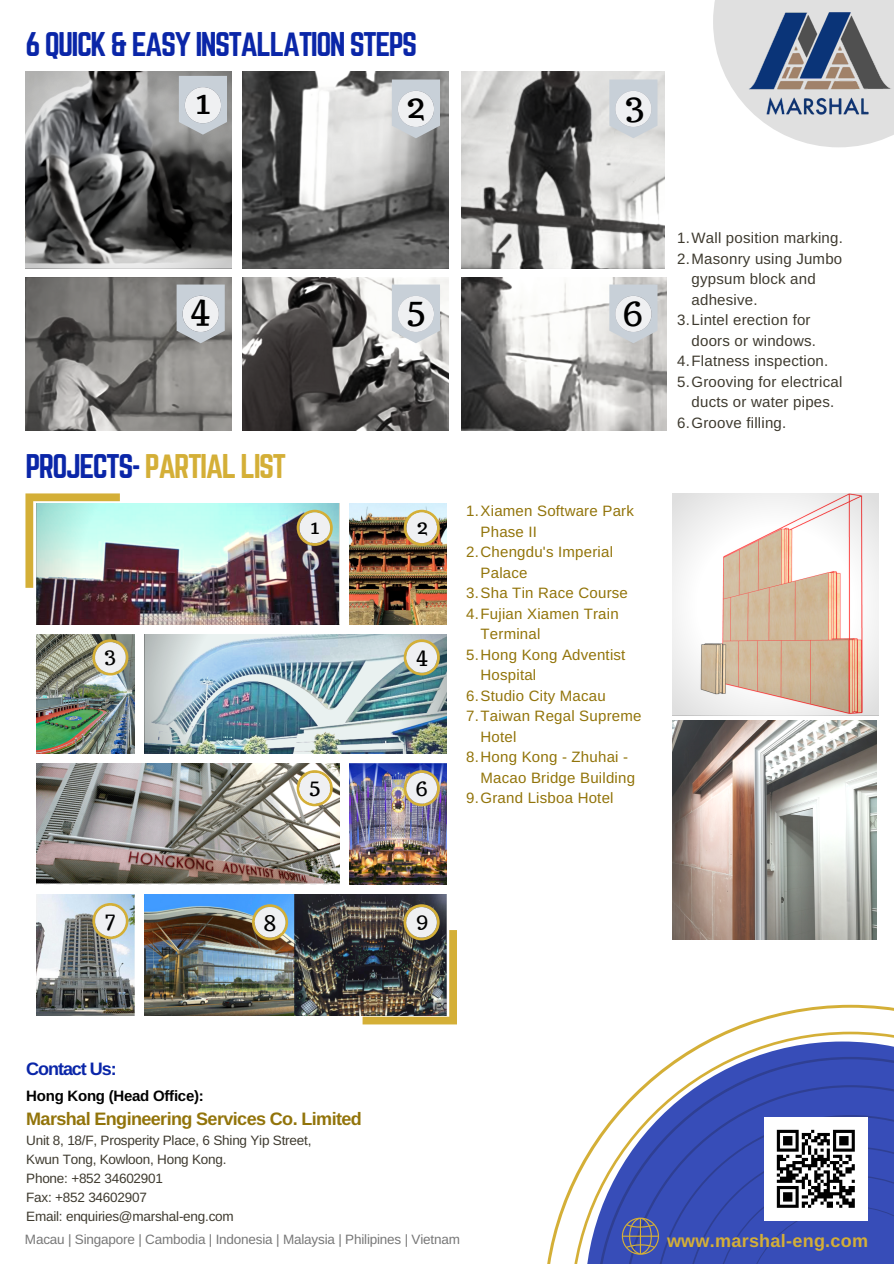
<style>
.page{position:relative;width:894px;height:1264px;background:#fff}
.page>*{position:absolute;margin:0;border:0;box-sizing:border-box;transform-origin:0 0}
.t1{font:36px "Trocchi";color:#000}
.t2{font:30px "Norwester";letter-spacing:-.055em;color:#0a26a8}
.t3{font:30px "Norwester";letter-spacing:-.055em;color:#d4af37}
.t4{font:21.45px "Trocchi";color:#000}
.t5{font:700 18px "Arimo";letter-spacing:-.035em;color:#92740a}
.t6{font:700 18px "Arimo";letter-spacing:.015em;color:#d4af37}
.t7{font:700 18px "Arimo";letter-spacing:-.06em;color:#0a26a8}
.t8{font:15px "Arimo";letter-spacing:.015em;color:#92740a}
.t9{font:15px "Arimo";letter-spacing:.015em;color:#3e3a2f}
.t10{font:700 15px "Arimo";letter-spacing:-.015em;color:#000}
.t11{font:13.5px/18.9px "Arimo";letter-spacing:-.015em;color:#3e3a2f}
.t12{font:13.5px "Arimo";letter-spacing:-.015em;color:#777}
.s1{color:#0a26a8}
</style>
<div class="page">
<svg style="left:547px;top:1004px;width:346px;height:259px"></svg>
<svg style="left:570px;top:1031px;width:323px;height:232px"></svg>
<svg style="left:713px;top:0;width:180px;height:147px"></svg>
<img style="left:745px;top:11px;width:148px;height:105px">
<svg style="left:584px;top:1041px;width:309px;height:222px;fill:#374db8"></svg>
<svg style="left:25px;top:71px;width:206px;height:197px;background:#646464"></svg>
<img style="left:242px;top:71px;width:206px;height:197px">
<img style="left:461px;top:71px;width:203px;height:197px">
<img style="left:25px;top:277px;width:206px;height:154px">
<img style="left:242px;top:277px;width:206px;height:154px">
<img style="left:461px;top:277px;width:205px;height:154px">
<svg style="left:179px;top:76px;width:48px;height:59px;background:#bfc6cc"></svg>
<div style="left:185px;top:87px;width:36px;height:36px;background:#eff0f2;border-radius:50%"></div>
<svg style="left:392px;top:79px;width:48px;height:59px;background:#c0c7cd"></svg>
<div style="left:398px;top:91px;width:36px;height:36px;background:#eff0f2;border-radius:50%"></div>
<svg style="left:609px;top:79px;width:48px;height:59px;background:#cbd1d8"></svg>
<div style="left:615px;top:91px;width:36px;height:36px;background:#eff0f2;border-radius:50%"></div>
<svg style="left:176px;top:284px;width:49px;height:59px;background:#b6bcc2"></svg>
<div style="left:182px;top:296px;width:37px;height:36px;background:#eff0f2;border-radius:50%"></div>
<svg style="left:392px;top:284px;width:48px;height:59px;background:#cdd4da"></svg>
<div style="left:398px;top:296px;width:36px;height:36px;background:#eff0f2;border-radius:50%"></div>
<svg style="left:609px;top:284px;width:48px;height:59px;background:#c8ced4"></svg>
<div style="left:615px;top:296px;width:36px;height:36px;background:#eff0f2;border-radius:50%"></div>
<svg style="left:672px;top:493px;width:206px;height:222px"></svg>
<img style="left:672px;top:720px;width:204px;height:219px">
<img style="left:36px;top:503px;width:303px;height:121px">
<img style="left:349px;top:503px;width:97px;height:121px">
<img style="left:36px;top:634px;width:98px;height:119px">
<img style="left:145px;top:634px;width:301px;height:119px">
<img style="left:36px;top:764px;width:303px;height:120px">
<img style="left:349px;top:764px;width:97px;height:120px">
<img style="left:36px;top:894px;width:98px;height:121px">
<img style="left:145px;top:894px;width:301px;height:121px">
<svg style="left:621px;top:1114px;width:272px;height:149px"></svg>
<svg style="left:296px;top:510px;width:37px;height:36px"></svg>
<div style="left:299px;top:512px;width:31px;height:31px;background:#eff0f2;border-radius:50%"></div>
<svg style="left:403px;top:510px;width:36px;height:36px"></svg>
<div style="left:406px;top:512px;width:31px;height:31px;background:#eff0f2;border-radius:50%"></div>
<svg style="left:92px;top:639px;width:36px;height:36px"></svg>
<div style="left:95px;top:642px;width:31px;height:30px;background:#eff0f2;border-radius:50%"></div>
<svg style="left:403px;top:639px;width:36px;height:36px"></svg>
<div style="left:406px;top:642px;width:31px;height:30px;background:#eff0f2;border-radius:50%"></div>
<svg style="left:296px;top:770px;width:37px;height:36px"></svg>
<div style="left:299px;top:773px;width:31px;height:30px;background:#eff0f2;border-radius:50%"></div>
<svg style="left:403px;top:770px;width:36px;height:36px"></svg>
<div style="left:406px;top:773px;width:31px;height:30px;background:#eff0f2;border-radius:50%"></div>
<svg style="left:92px;top:903px;width:36px;height:36px"></svg>
<div style="left:95px;top:905px;width:31px;height:31px;background:#eff0f2;border-radius:50%"></div>
<svg style="left:252px;top:904px;width:36px;height:36px"></svg>
<div style="left:255px;top:907px;width:30px;height:30px;background:#eff0f2;border-radius:50%"></div>
<svg style="left:25px;top:493px;width:95px;height:95px;background:#b8cbb3"></svg>
<img style="left:362px;top:904px;width:95px;height:120px">
<h2 class="t2" style="left:25px;top:30px;width:393px">6 QUICK &amp; EASY INSTALLATION STEPS</h2>
<h1 class="t1" style="left:195px;top:78px;width:16px">1</h1>
<h1 class="t1" style="left:406px;top:81px;width:20px">2</h1>
<h1 class="t1" style="left:625px;top:80px;width:21px">3</h1>
<h1 class="t1" style="left:190px;top:282px;width:21px">4</h1>
<h1 class="t1" style="left:406px;top:284px;width:21px">5</h1>
<h1 class="t1" style="left:621px;top:289px;width:23px">6</h1>
<h2 class="t3" style="left:25px;top:451px;width:262px"><span class="s1">PROJECTS-</span> PARTIAL LIST</h2>
<h3 class="t4" style="left:310px;top:512px;width:10px">1</h3>
<h3 class="t4" style="left:417px;top:512px;width:13px">2</h3>
<h3 class="t4" style="left:105px;top:640px;width:13px">3</h3>
<h3 class="t4" style="left:416px;top:640px;width:13px">4</h3>
<h3 class="t4" style="left:309px;top:771px;width:13px">5</h3>
<h3 class="t4" style="left:415px;top:774px;width:14px">6</h3>
<p class="t8" style="left:466px;top:503px;width:169px">1.Xiamen Software Park</p>
<p class="t8" style="left:480px;top:523px;width:58px">Phase II</p>
<p class="t8" style="left:466px;top:543px;width:148px">2.Chengdu's Imperial</p>
<p class="t8" style="left:480px;top:564px;width:48px">Palace</p>
<p class="t8" style="left:466px;top:584px;width:163px">3.Sha Tin Race Course</p>
<p class="t8" style="left:466px;top:605px;width:154px">4.Fujian Xiamen Train</p>
<p class="t8" style="left:480px;top:625px;width:61px">Terminal</p>
<p class="t8" style="left:466px;top:646px;width:161px">5.Hong Kong Adventist</p>
<p class="t8" style="left:480px;top:666px;width:57px">Hospital</p>
<p class="t8" style="left:466px;top:687px;width:141px">6.Studio City Macau</p>
<p class="t8" style="left:466px;top:707px;width:177px">7.Taiwan Regal Supreme</p>
<p class="t8" style="left:480px;top:728px;width:37px">Hotel</p>
<p class="t8" style="left:466px;top:748px;width:163px">8.Hong Kong - Zhuhai -</p>
<p class="t8" style="left:480px;top:769px;width:156px">Macao Bridge Building</p>
<p class="t8" style="left:466px;top:789px;width:149px">9.Grand Lisboa Hotel</p>
<p class="t9" style="left:677px;top:230px;width:167px">1.Wall position marking.</p>
<p class="t9" style="left:677px;top:250px;width:167px">2.Masonry using Jumbo</p>
<p class="t9" style="left:691px;top:271px;width:126px">gypsum block and</p>
<p class="t9" style="left:691px;top:291px;width:67px">adhesive.</p>
<p class="t9" style="left:677px;top:312px;width:135px">3.Lintel erection for</p>
<p class="t9" style="left:691px;top:332px;width:126px">doors or windows.</p>
<p class="t9" style="left:677px;top:353px;width:153px">4.Flatness inspection.</p>
<p class="t9" style="left:677px;top:373px;width:167px">5.Grooving for electrical</p>
<p class="t9" style="left:691px;top:393px;width:144px">ducts or water pipes.</p>
<p class="t9" style="left:677px;top:414px;width:111px">6.Groove filling.</p>
<h3 class="t4" style="left:105px;top:904px;width:12px">7</h3>
<h3 class="t4" style="left:263px;top:908px;width:14px">8</h3>
<h3 class="t4" style="left:415px;top:905px;width:14px">9</h3>
<p class="t7" style="left:26px;top:1058px;width:92px">Contact Us:</p>
<p class="t10" style="left:26px;top:1087px;width:179px">Hong Kong (Head Office):</p>
<p class="t5" style="left:26px;top:1108px;width:337px">Marshal Engineering Services Co. Limited</p>
<p class="t11" style="left:26px;top:1131px;width:286px">Unit 8, 18/F, Prosperity Place, 6 Shing Yip Street,<br>Kwun Tong, Kowloon, Hong Kong.<br>Phone: +852 34602901<br>Fax: +852 34602907<br>Email: enquiries@marshal-eng.com</p>
<p class="t12" style="left:25px;top:1231px;width:436px">Macau | Singapore | Cambodia | Indonesia | Malaysia | Philipines | Vietnam</p>
<p class="t6" style="left:666px;top:1230px;width:202px">www.marshal-eng.com</p>
</div>
